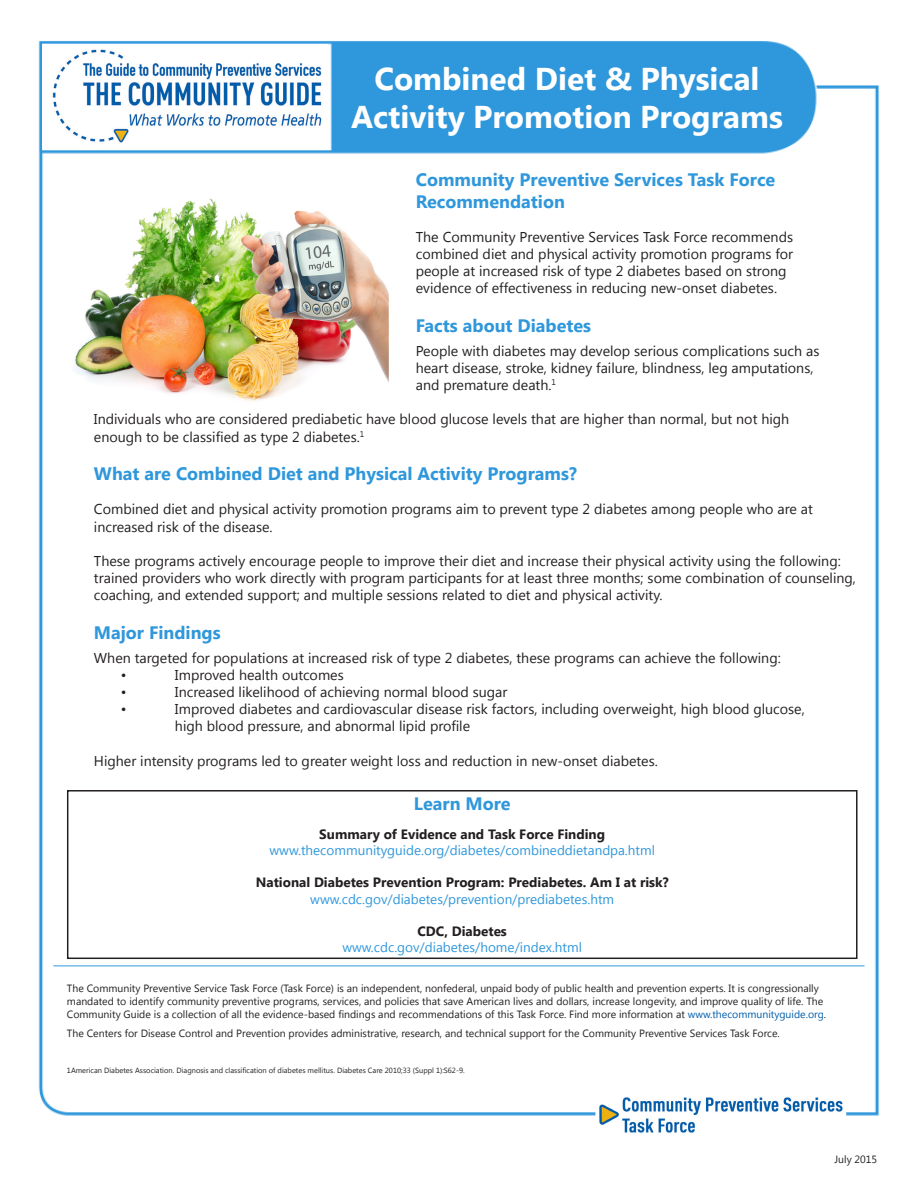
<style>
.page{position:relative;width:918px;height:1188px;background:#fff}
.page>*{position:absolute;margin:0;border:0;box-sizing:border-box;transform-origin:0 0}
.t1{font:700 31.5px/37.8px "Segoe UI";color:#fff;text-align:center}
.t2{font:700 18px/21.6px "Segoe UI";color:#2f97db}
.t3{font:14.25px/17.1px "Segoe UI";color:#231f20}
.t4{font:13.5px "Segoe UI";color:#2f97db}
.t5{font:700 13.5px "Segoe UI";color:#231f20}
.t6{font:10.5px/12.6px "Segoe UI";color:#231f20}
.t7{font:7.5px "Segoe UI";color:#231f20}
.s1{color:#005daa}
</style>
<div class="page">
<img style="left:38px;top:41px;width:842px;height:1075px">
<img style="left:67px;top:173px;width:322px;height:233px">
<hr style="left:53px;top:966px;width:812px;height:1px;background:#2f97db">
<img style="left:43px;top:45px;width:285px;height:103px">
<img style="left:596px;top:1092px;width:250px;height:41px">
<div style="left:67px;top:790px;width:791px;height:169px;border:2px solid #231f20"></div>
<p class="t1" style="left:351px;top:58px;width:433px">Combined Diet &amp; Physical<br>Activity Promotion Programs</p>
<p class="t2" style="left:416px;top:168px;width:361px">Community Preventive Services Task Force<br>Recommendation</p>
<p class="t3" style="left:416px;top:227px;width:379px">The Community Preventive Services Task Force recommends combined diet and physical activity promotion programs for people at increased risk of type 2 diabetes based on strong evidence of effectiveness in reducing new-onset diabetes.</p>
<p class="t2" style="left:416px;top:314px;width:177px">Facts about Diabetes</p>
<p class="t3" style="left:416px;top:342px;width:405px">People with diabetes may develop serious complications such as heart disease, stroke, kidney failure, blindness, leg amputations, and premature death.<sup>1</sup></p>
<p class="t3" style="left:94px;top:410px;width:697px">Individuals who are considered prediabetic have blood glucose levels that are higher than normal, but not high enough to be classified as type 2 diabetes.<sup>1</sup></p>
<p class="t2" style="left:94px;top:462px;width:484px">What are Combined Diet and Physical Activity Programs?</p>
<p class="t3" style="left:94px;top:500px;width:720px">Combined diet and physical activity promotion programs aim to prevent type 2 diabetes among people who are at increased risk of the disease.</p>
<p class="t3" style="left:94px;top:551px;width:764px">These programs actively encourage people to improve their diet and increase their physical activity using the following: trained providers who work directly with program participants for at least three months; some combination of counseling, coaching, and extended support; and multiple sessions related to diet and physical activity.</p>
<p class="t2" style="left:94px;top:620px;width:128px">Major Findings</p>
<p class="t3" style="left:94px;top:649px;width:688px">When targeted for populations at increased risk of type 2 diabetes, these programs can achieve the following:</p>
<p class="t3" style="left:121px;top:666px;width:7px">•</p>
<p class="t3" style="left:175px;top:666px;width:170px">Improved health outcomes</p>
<p class="t3" style="left:121px;top:683px;width:7px">•</p>
<p class="t3" style="left:175px;top:683px;width:334px">Increased likelihood of achieving normal blood sugar</p>
<p class="t3" style="left:121px;top:700px;width:7px">•</p>
<p class="t3" style="left:175px;top:700px;width:631px">Improved diabetes and cardiovascular disease risk factors, including overweight, high blood glucose, high blood pressure, and abnormal lipid profile</p>
<p class="t3" style="left:94px;top:751px;width:565px">Higher intensity programs led to greater weight loss and reduction in new-onset diabetes.</p>
<p class="t2" style="left:414px;top:792px;width:98px">Learn More</p>
<p class="t5" style="left:319px;top:824px;width:287px">Summary of Evidence and Task Force Finding</p>
<p class="t4" style="left:270px;top:841px;width:387px">www.thecommunityguide.org/diabetes/combineddietandpa.html</p>
<p class="t5" style="left:256px;top:873px;width:414px">National Diabetes Prevention Program: Prediabetes. Am I at risk?</p>
<p class="t4" style="left:310px;top:889px;width:305px">www.cdc.gov/diabetes/prevention/prediabetes.htm</p>
<p class="t5" style="left:418px;top:922px;width:91px">CDC, Diabetes</p>
<p class="t4" style="left:342px;top:938px;width:241px">www.cdc.gov/diabetes/home/index.html</p>
<p class="t6" style="left:67px;top:982px;width:761px">The Community Preventive Service Task Force (Task Force) is an independent, nonfederal, unpaid body of public health and prevention experts. It is congressionally mandated to identify community preventive programs, services, and policies that save American lives and dollars, increase longevity, and improve quality of life. The<br>Community Guide is a collection of all the evidence-based findings and recommendations of this Task Force. Find more information at <span class="s1">www.thecommunityguide.org</span>.</p>
<p class="t6" style="left:67px;top:1027px;width:714px">The Centers for Disease Control and Prevention provides administrative, research, and technical support for the Community Preventive Services Task Force.</p>
<p class="t7" style="left:67px;top:1065px;width:399px">1American Diabetes Association. Diagnosis and classification of diabetes mellitus. Diabetes Care 2010;33 (Suppl 1):S62-9.</p>
<p class="t6" style="left:834px;top:1153px;width:44px">July 2015</p>
</div>
